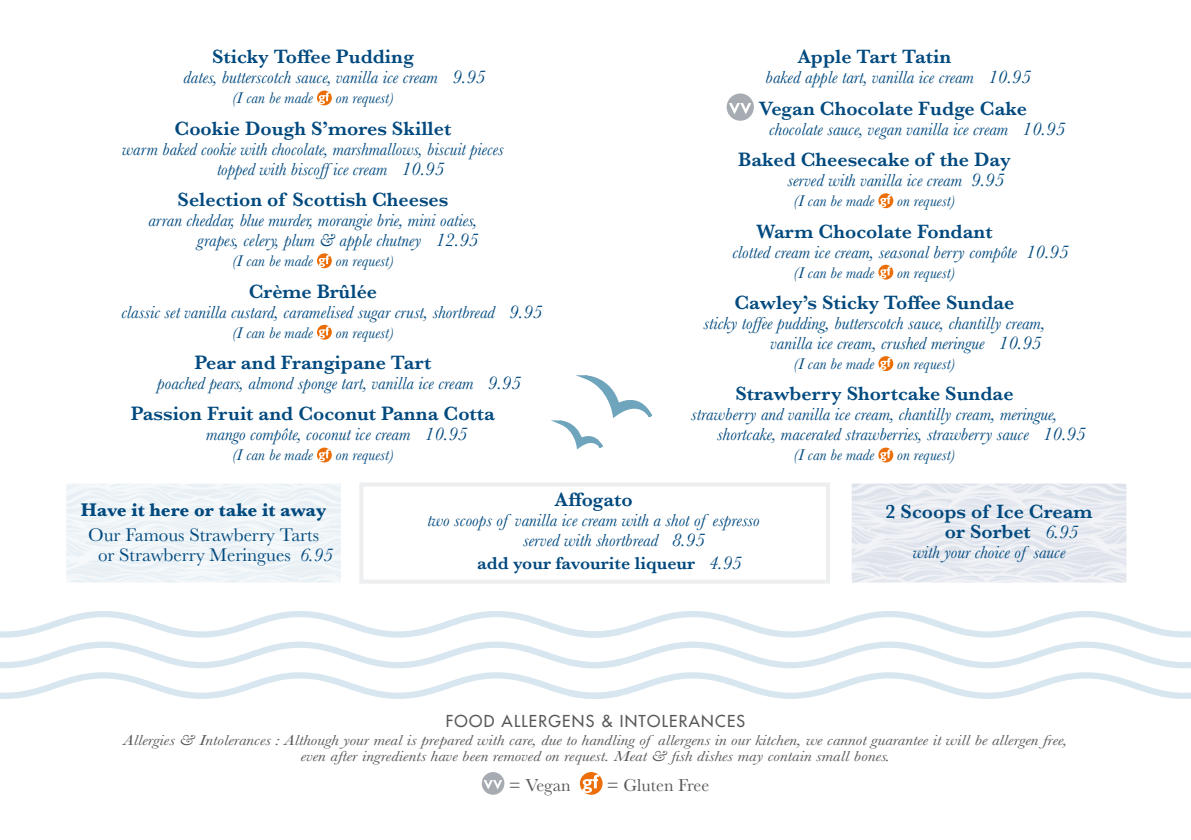
<style>
.page{position:relative;width:1191px;height:840px;background:#fff}
.page>*{position:absolute;margin:0;border:0;box-sizing:border-box;transform-origin:0 0}
.t1{font:600 20px/20px "Baskerville";color:#00497e}
.t2{font:19px/20px "Baskerville";color:#00497e}
.t3{font:700 19px "Baskerville";color:#00497e}
.t4{font:italic 18px/20px "Baskerville";color:#00497e}
.t5{font:600 18px "Baskerville";color:#00497e}
.t6{font:18px "Baskerville";color:#58585a}
.t7{font:italic 16px "Baskerville";color:#00497e}
.t8{font:16px "Futura";letter-spacing:.08em;color:#58585a}
.t9{font:italic 15px/16px "Baskerville";color:#58585a;text-align:center;scale:1.2 1}
.s1{font-size:19px}
.s2{font-style:italic}
.s3{font-weight:400;font-style:italic;font-size:19px}
</style>
<div class="page">
<svg style="left:0;top:611px;width:1191px;height:87px"></svg>
<svg style="left:317px;top:90px;width:15px;height:15px"></svg>
<svg style="left:318px;top:92px;width:12px;height:12px"></svg>
<svg style="left:317px;top:253px;width:15px;height:15px"></svg>
<svg style="left:318px;top:255px;width:12px;height:12px"></svg>
<svg style="left:317px;top:324px;width:15px;height:15px"></svg>
<svg style="left:318px;top:326px;width:12px;height:12px"></svg>
<svg style="left:317px;top:447px;width:15px;height:15px"></svg>
<svg style="left:318px;top:449px;width:12px;height:12px"></svg>
<div style="left:726px;top:93px;width:28px;height:28px;background:#a7acb3;border-radius:50%"></div>
<svg style="left:729px;top:103px;width:22px;height:11px"></svg>
<svg style="left:878px;top:193px;width:15px;height:15px"></svg>
<svg style="left:880px;top:195px;width:11px;height:12px"></svg>
<svg style="left:878px;top:264px;width:15px;height:15px"></svg>
<svg style="left:880px;top:266px;width:11px;height:12px"></svg>
<svg style="left:878px;top:356px;width:15px;height:15px"></svg>
<svg style="left:880px;top:357px;width:11px;height:12px"></svg>
<svg style="left:878px;top:447px;width:15px;height:15px"></svg>
<svg style="left:880px;top:449px;width:11px;height:12px"></svg>
<div style="left:359px;top:482px;width:471px;height:101px;border:4px solid #edeef0"></div>
<div style="left:64px;top:481px;width:279px;height:103px;border:2px solid #fff"></div>
<img style="left:852px;top:484px;width:273px;height:97px">
<div style="left:849px;top:481px;width:279px;height:103px;border:2px solid #fff"></div>
<div style="left:482px;top:771px;width:22px;height:23px;background:#a7acb3;border-radius:50%"></div>
<svg style="left:484px;top:780px;width:18px;height:9px"></svg>
<svg style="left:580px;top:771px;width:22px;height:23px"></svg>
<svg style="left:582px;top:774px;width:17px;height:18px"></svg>
<svg style="left:556px;top:377px;width:97px;height:73px"></svg>
<p class="t1" style="left:212px;top:47px;width:203px">Sticky Toffee Pudding</p>
<p class="t4" style="left:183px;top:67px;width:303px">dates, butterscotch sauce, vanilla ice cream <span class="s1">9.95</span></p>
<p class="t7" style="left:232px;top:87px;width:82px">(I can be made</p>
<p class="t7" style="left:336px;top:87px;width:60px">on request)</p>
<p class="t1" style="left:175px;top:118px;width:278px">Cookie Dough S’mores Skillet</p>
<p class="t4" style="left:217px;top:139px;width:288px;text-indent:-95px">warm baked cookie with chocolate, marshmallows, biscuit pieces topped with biscoffice cream <span class="s1">10.95</span></p>
<p class="t1" style="left:178px;top:189px;width:272px">Selection of Scottish Cheeses</p>
<p class="t4" style="left:148px;top:210px;width:331px;text-align:right">arran cheddar, blue murder, morangie brie, mini oaties, grapes, celery, plum &amp; apple chutney <span class="s1">12.95</span></p>
<p class="t7" style="left:232px;top:250px;width:82px">(I can be made</p>
<p class="t7" style="left:336px;top:250px;width:60px">on request)</p>
<p class="t1" style="left:249px;top:281px;width:130px">Crème Brûlée</p>
<p class="t4" style="left:122px;top:301px;width:422px">classic set vanilla custard, caramelised sugar crust, shortbread <span class="s1">9.95</span></p>
<p class="t7" style="left:232px;top:321px;width:82px">(I can be made</p>
<p class="t7" style="left:336px;top:321px;width:60px">on request)</p>
<p class="t1" style="left:194px;top:352px;width:238px">Pear and Frangipane Tart</p>
<p class="t4" style="left:157px;top:373px;width:365px">poached pears, almond sponge tart, vanilla ice cream <span class="s1">9.95</span></p>
<p class="t1" style="left:131px;top:403px;width:366px">Passion Fruit and Coconut Panna Cotta</p>
<p class="t4" style="left:206px;top:424px;width:263px">mango compôte, coconut ice cream <span class="s1">10.95</span></p>
<p class="t7" style="left:232px;top:444px;width:82px">(I can be made</p>
<p class="t7" style="left:336px;top:444px;width:60px">on request)</p>
<p class="t1" style="left:797px;top:47px;width:155px">Apple Tart Tatin</p>
<p class="t4" style="left:765px;top:67px;width:267px">baked apple tart, vanilla ice cream <span class="s1">10.95</span></p>
<p class="t1" style="left:758px;top:98px;width:270px">Vegan Chocolate Fudge Cake</p>
<p class="t4" style="left:769px;top:119px;width:297px">chocolate sauce, vegan vanilla ice cream <span class="s1">10.95</span></p>
<p class="t1" style="left:738px;top:149px;width:274px">Baked Cheesecake of the Day</p>
<p class="t4" style="left:787px;top:170px;width:218px">served with vanilla ice cream <span class="s1">9.95</span></p>
<p class="t7" style="left:793px;top:190px;width:82px">(I can be made</p>
<p class="t7" style="left:897px;top:190px;width:60px">on request)</p>
<p class="t1" style="left:756px;top:221px;width:238px">Warm Chocolate Fondant</p>
<p class="t4" style="left:732px;top:241px;width:337px">clotted cream ice cream, seasonal berry compôte <span class="s1">10.95</span></p>
<p class="t7" style="left:793px;top:261px;width:82px">(I can be made</p>
<p class="t7" style="left:897px;top:261px;width:60px">on request)</p>
<p class="t1" style="left:734px;top:292px;width:281px">Cawley’s Sticky Toffee Sundae</p>
<p class="t4" style="left:703px;top:313px;width:343px;text-align:right">sticky toffee pudding, butterscotch sauce, chantilly cream, vanilla ice cream, crushed meringue <span class="s1">10.95</span></p>
<p class="t7" style="left:793px;top:353px;width:82px">(I can be made</p>
<p class="t7" style="left:897px;top:353px;width:60px">on request)</p>
<p class="t1" style="left:735px;top:383px;width:280px">Strawberry Shortcake Sundae</p>
<p class="t4" style="left:717px;top:404px;width:370px;text-indent:-26px">strawberry and vanilla ice cream, chantilly cream, meringue, shortcake, macerated strawberries, strawberry sauce <span class="s1">10.95</span></p>
<p class="t7" style="left:793px;top:444px;width:82px">(I can be made</p>
<p class="t7" style="left:897px;top:444px;width:60px">on request)</p>
<p class="t3" style="left:81px;top:496px;width:247px">Have it here or take it away</p>
<p class="t2" style="left:98px;top:525px;width:236px;text-indent:-10px">Our Famous Strawberry Tarts or Strawberry Meringues <span class="s2">6.95</span></p>
<p class="t1" style="left:554px;top:489px;width:80px">Affogato</p>
<p class="t4" style="left:523px;top:510px;width:238px;text-indent:-95px">two scoops of vanilla ice cream with a shot of espresso served with shortbread <span class="s1">8.95</span></p>
<p class="t5" style="left:477px;top:550px;width:266px">add your favourite liqueur <span class="s3">4.95</span></p>
<p class="t1" style="left:945px;top:501px;width:149px;text-indent:-59px">2 Scoops of Ice Cream or Sorbet <span class="s3">6.95</span></p>
<p class="t4" style="left:912px;top:542px;width:154px">with your choice of sauce</p>
<p class="t8" style="left:446px;top:710px;width:301px">FOOD ALLERGENS &amp; INTOLERANCES</p>
<p class="t9" style="left:123px;top:731px;width:788px">Allergies &amp; Intolerances : Although your meal is prepared with care, due to handling ofallergens in our kitchen, we cannot guarantee it will be allergen free, even after ingredients have been removed on request. Meat &amp; fish dishes may contain small bones.</p>
<p class="t6" style="left:509px;top:773px;width:63px">= Vegan</p>
<p class="t6" style="left:607px;top:773px;width:104px">= Gluten Free</p>
</div>
